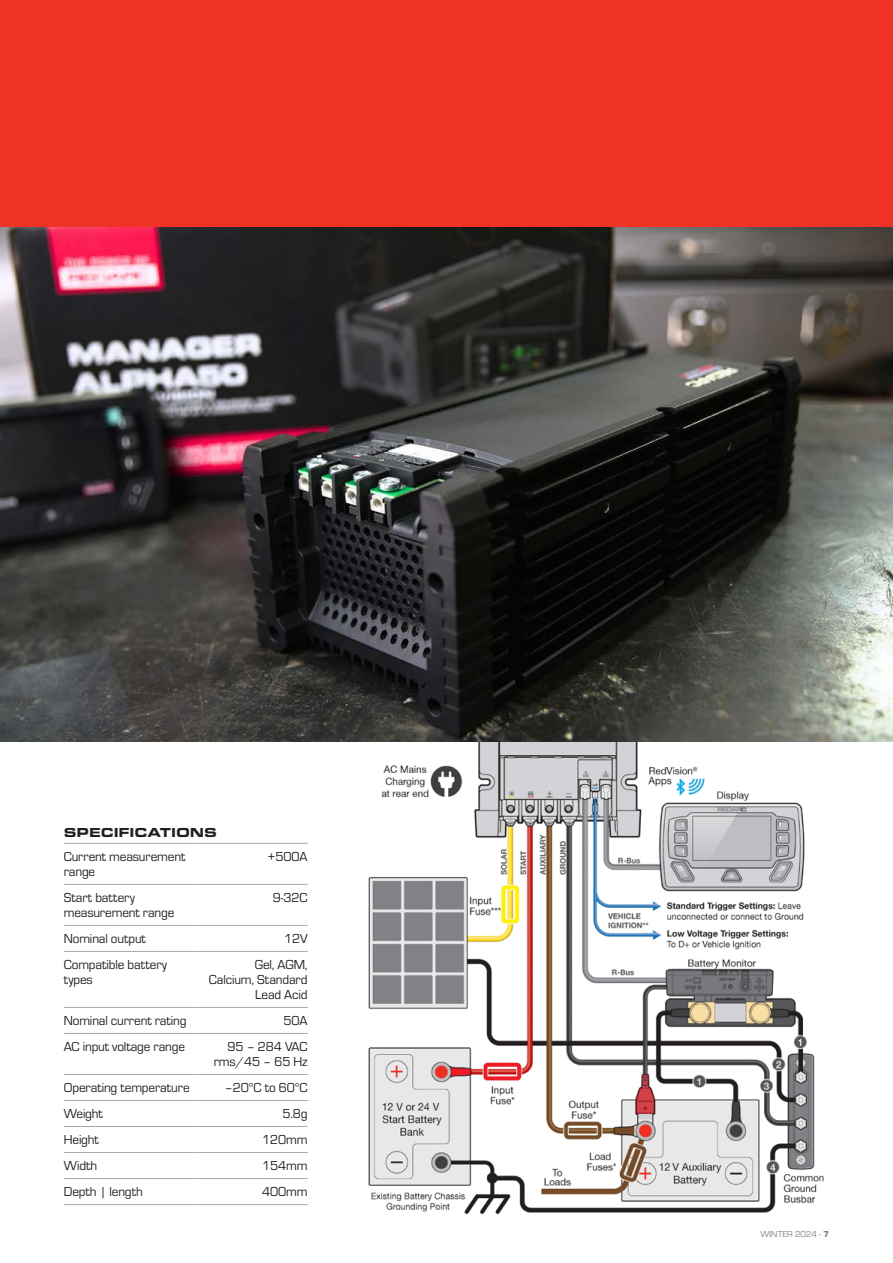
<style>
.page{position:relative;width:893px;height:1263px;background:#fff}
.page>*{position:absolute;margin:0;border:0;box-sizing:border-box;transform-origin:0 0}
.text{font:13.5px/15px "Eurostile";letter-spacing:-.01em;color:#231f20}
.text-2{font:900 13.5px "Eurostile Ext";letter-spacing:-.01em;color:#231f20}
.t1{font:9px "Eurostile";color:#808285}
.s1{font-weight:900}
</style>
<div class="page">
<img style="left:342px;top:741px;width:504px;height:474px">
<div style="left:0;top:0;width:893px;height:228px;background:#ee3224"></div>
<img style="left:0;top:228px;width:893px;height:513px">
<hr style="left:64px;top:843px;width:133px;height:1px;background:#a7a9ac">
<hr style="left:197px;top:843px;width:111px;height:1px;background:#a7a9ac">
<hr style="left:64px;top:884px;width:133px;height:1px;background:#a7a9ac">
<hr style="left:197px;top:884px;width:111px;height:1px;background:#a7a9ac">
<hr style="left:64px;top:925px;width:133px;height:1px;background:#a7a9ac">
<hr style="left:197px;top:925px;width:111px;height:1px;background:#a7a9ac">
<hr style="left:64px;top:951px;width:133px;height:1px;background:#a7a9ac">
<hr style="left:197px;top:951px;width:111px;height:1px;background:#a7a9ac">
<hr style="left:64px;top:1007px;width:133px;height:1px;background:#a7a9ac">
<hr style="left:197px;top:1007px;width:111px;height:1px;background:#a7a9ac">
<hr style="left:64px;top:1033px;width:133px;height:1px;background:#a7a9ac">
<hr style="left:197px;top:1033px;width:111px;height:1px;background:#a7a9ac">
<hr style="left:64px;top:1074px;width:133px;height:1px;background:#a7a9ac">
<hr style="left:197px;top:1074px;width:111px;height:1px;background:#a7a9ac">
<hr style="left:64px;top:1100px;width:133px;height:1px;background:#a7a9ac">
<hr style="left:197px;top:1100px;width:111px;height:1px;background:#a7a9ac">
<hr style="left:64px;top:1126px;width:133px;height:1px;background:#a7a9ac">
<hr style="left:197px;top:1126px;width:111px;height:1px;background:#a7a9ac">
<hr style="left:64px;top:1152px;width:133px;height:1px;background:#a7a9ac">
<hr style="left:197px;top:1152px;width:111px;height:1px;background:#a7a9ac">
<hr style="left:64px;top:1178px;width:133px;height:1px;background:#a7a9ac">
<hr style="left:197px;top:1178px;width:111px;height:1px;background:#a7a9ac">
<hr style="left:64px;top:1204px;width:133px;height:1px;background:#a7a9ac">
<hr style="left:197px;top:1204px;width:111px;height:1px;background:#a7a9ac">
<p class="text-2" style="left:64px;top:823px;width:155px">SPECIFICATIONS</p>
<p class="text" style="left:64px;top:848px;width:123px">Current measurement range</p>
<p class="text" style="left:268px;top:848px;width:41px">+500A</p>
<p class="text" style="left:64px;top:889px;width:112px">Start battery measurement range</p>
<p class="text" style="left:273px;top:889px;width:36px">9-32C</p>
<p class="text" style="left:64px;top:930px;width:84px">Nominal output</p>
<p class="text" style="left:284px;top:930px;width:25px">12V</p>
<p class="text" style="left:64px;top:956px;width:105px">Compatible battery types</p>
<p class="text" style="left:209px;top:956px;width:100px;text-align:right">Gel, AGM,<br>Calcium, Standard<br>Lead Acid</p>
<p class="text" style="left:64px;top:1012px;width:124px">Nominal current rating</p>
<p class="text" style="left:284px;top:1012px;width:26px">50A</p>
<p class="text" style="left:64px;top:1038px;width:123px">AC input voltage range</p>
<p class="text" style="left:214px;top:1038px;width:95px;text-align:right">95 – 284 VAC rms/45 – 65 Hz</p>
<p class="text" style="left:64px;top:1079px;width:127px">Operating temperature</p>
<p class="text" style="left:225px;top:1079px;width:84px">–20°C to 60°C</p>
<p class="text" style="left:64px;top:1105px;width:41px">Weight</p>
<p class="text" style="left:282px;top:1105px;width:27px">5.8g</p>
<p class="text" style="left:64px;top:1131px;width:37px">Height</p>
<p class="text" style="left:262px;top:1131px;width:47px">120mm</p>
<p class="text" style="left:64px;top:1157px;width:35px">Width</p>
<p class="text" style="left:262px;top:1157px;width:47px">154mm</p>
<p class="text" style="left:64px;top:1183px;width:81px">Depth | length</p>
<p class="text" style="left:262px;top:1183px;width:47px">400mm</p>
<p class="t1" style="left:760px;top:1228px;width:70px">WINTER 2024 - <span class="s1">7</span></p>
</div>
